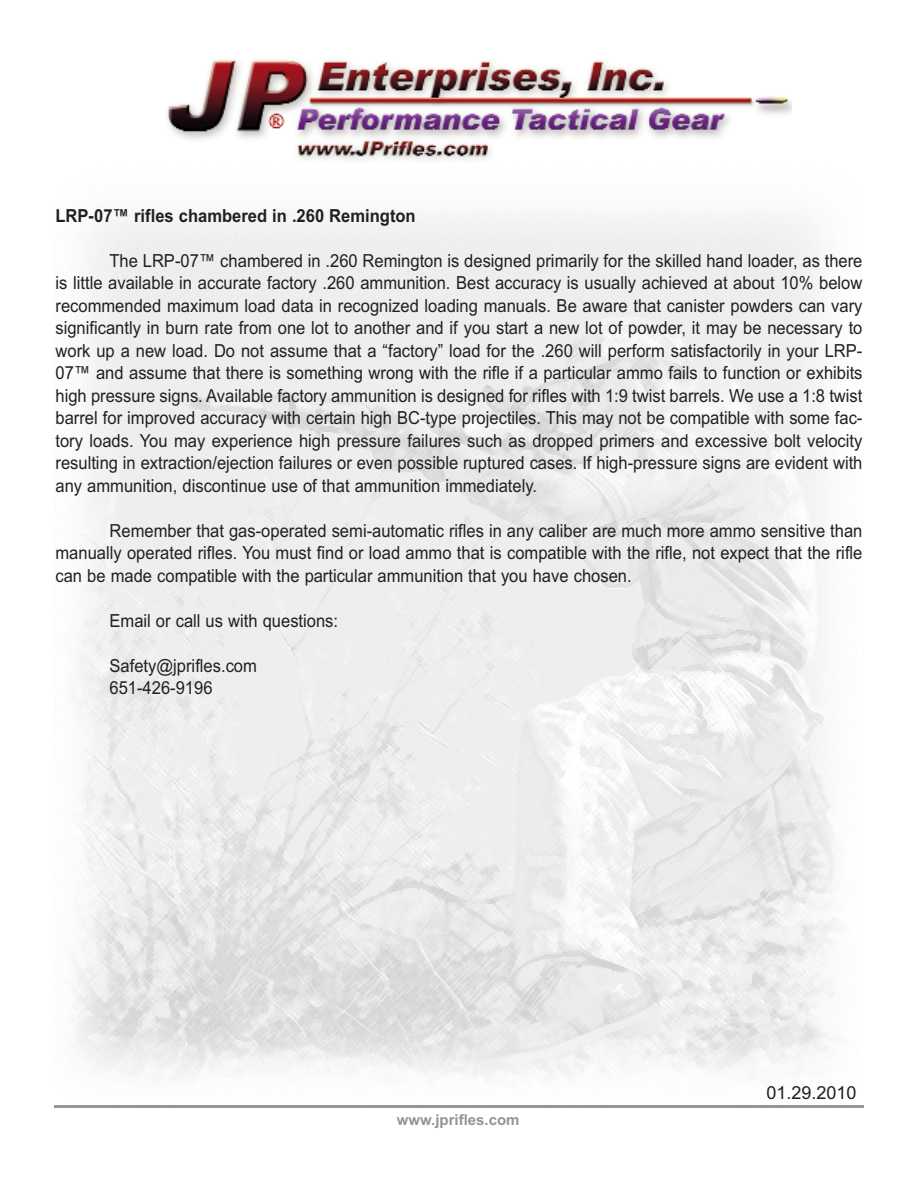
<style>
.page{position:relative;width:918px;height:1188px;background:#fff}
.page>*{position:absolute;margin:0;border:0;box-sizing:border-box;transform-origin:0 0}
.t1{font:18px/22.5px "Arial";color:#231f20;text-align:justify;scale:.92 1}
.t2{font:700 18px "Arial";color:#231f20;scale:.92 1}
.t3{font:18px "Arial";color:#231f20}
.t4{font:700 15px "Arial";color:#939598}
</style>
<div class="page">
<img style="left:167px;top:59px;width:624px;height:101px">
<img style="left:73px;top:217px;width:764px;height:860px">
<hr style="left:54px;top:1105px;width:810px;height:3px;background:#939598">
<p class="t2" style="left:56px;top:205px;width:393px">LRP-07™ rifles chambered in .260 Remington</p>
<p class="t1" style="left:55px;top:249px;width:879px;text-indent:54px">The LRP-07™ chambered in .260 Remington is designed primarily for the skilled hand loader, as there is little available in accurate factory .260 ammunition. Best accuracy is usually achieved at about 10% below recommended maximum load data in recognized loading manuals. Be aware that canister powders can vary significantly in burn rate from one lot to another and if you start a new lot of powder, it may be necessary to work up a new load. Do not assume that a “factory” load for the .260 will perform satisfactorily in your LRP-07™ and assume that there is something wrong with the rifle if a particular ammo fails to function or exhibits high pressure signs. Available factory ammunition is designed for rifles with 1:9 twist barrels. We use a 1:8 twist barrel for improved accuracy with certain high BC-type projectiles. This may not be compatible with some fac&shy;tory loads. You may experience high pressure failures such as dropped primers and excessive bolt velocity resulting in extraction/ejection failures or even possible ruptured cases. If high-pressure signs are evident with any ammunition, discontinue use of that ammunition immediately.</p>
<p class="t1" style="left:56px;top:519px;width:879px;text-indent:54px">Remember that gas-operated semi-automatic rifles in any caliber are much more ammo sensitive than manually operated rifles. You must find or load ammo that is compatible with the rifle, not expect that the rifle can be made compatible with the particular ammunition that you have chosen.</p>
<p class="t1" style="left:110px;top:609px;width:250px">Email or call us with questions:</p>
<p class="t1" style="left:110px;top:654px;width:162px">Safety@jprifles.com<br>651-426-9196</p>
<p class="t4" style="left:397px;top:1111px;width:124px">www.jprifles.com</p>
<p class="t3" style="left:767px;top:1082px;width:92px">01.29.2010</p>
</div>
